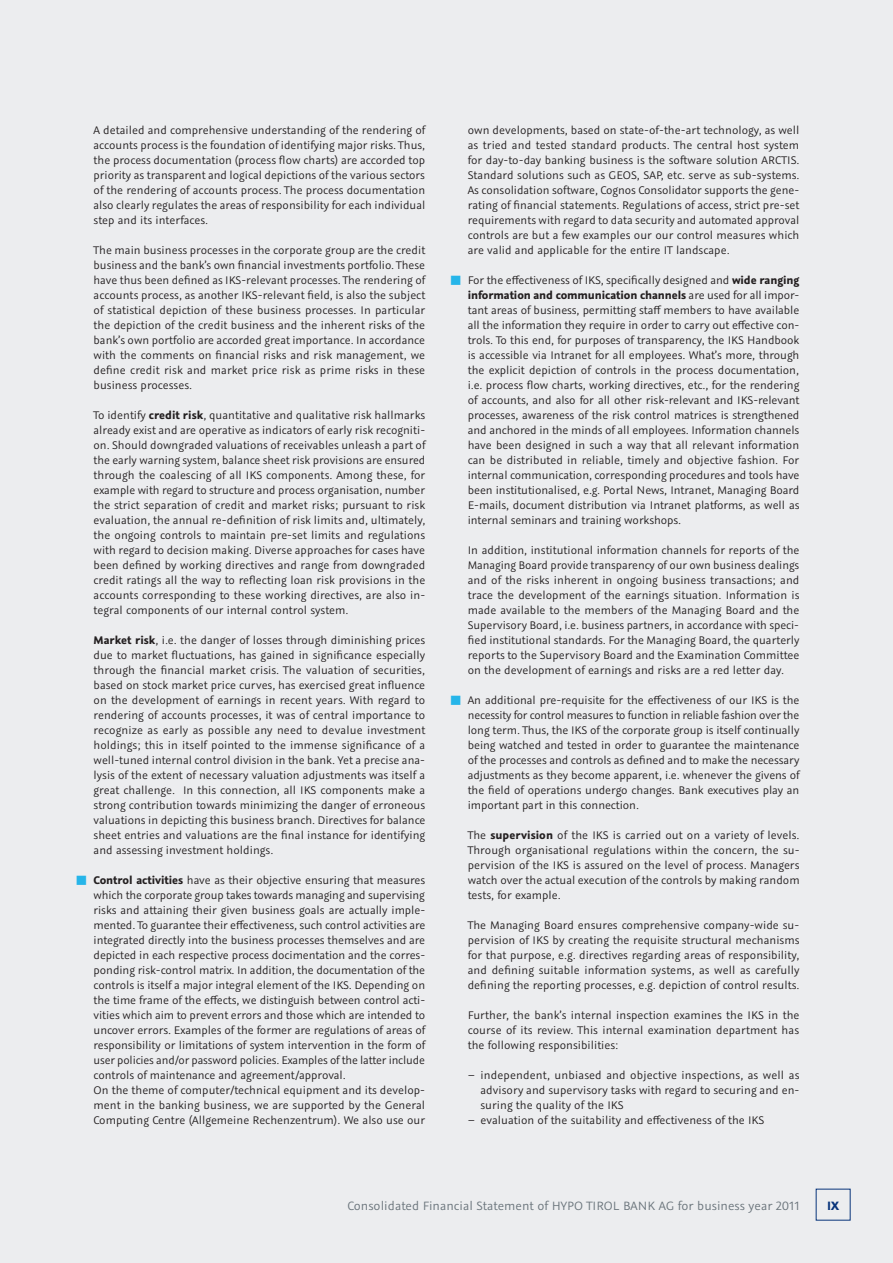
<style>
.page{position:relative;width:893px;height:1263px;background:#ecedef}
.page>*{position:absolute;margin:0;border:0;box-sizing:border-box;transform-origin:0 0}
.t1{font:13.5px "Graublau Sans";letter-spacing:.005em;color:#6a747b}
.t2{font:700 13.5px "Graublau Sans";color:#08347b}
.t3{font:12.3px/15px "Graublau Sans";letter-spacing:-.005em;color:#231f20;text-align:justify}
.s1{font-weight:700}
.s2{color:#26b5e9}
</style>
<div class="page">
<p class="t3" style="left:94px;top:123px;width:333px">A detailed and comprehensive understanding of the rendering of accounts process is the foundation of identifying major risks. Thus, the process documentation (process flow charts) are accorded top priority as transparent and logical depictions of the various sectors of the rendering of accounts process. The process documentation also clearly regulates the areas of responsibility for each individual step and its interfaces.</p>
<p class="t3" style="left:94px;top:243px;width:333px">The main business processes in the corporate group are the credit business and the bank’s own financial investments portfolio. These have thus been defined as IKS-relevant processes. The rendering of accounts process, as another IKS-relevant field, is also the subject of statistical depiction of these business processes. In particular the depiction of the credit business and the inherent risks of the bank’s own portfolio are accorded great importance. In accordance with the comments on financial risks and risk management, we define credit risk and market price risk as prime risks in these business processes.</p>
<p class="t3" style="left:94px;top:408px;width:333px">To identify <span class="s1">credit risk</span>, quantitative and qualitative risk hallmarks already exist and are operative as indicators of early risk recogniti&shy;on. Should downgraded valuations of receivables unleash a part of the early warning system, balance sheet risk provisions are ensured through the coalescing of all IKS components. Among these, for example with regard to structure and process organisation, number the strict separation of credit and market risks; pursuant to risk evaluation, the annual re-definition of risk limits and, ultimately, the ongoing controls to maintain pre-set limits and regulations with regard to decision making. Diverse approaches for cases have been defined by working directives and range from downgraded credit ratings all the way to reflecting loan risk provisions in the accounts corresponding to these working directives, are also in&shy;tegral components of our internal control system.</p>
<p class="t3" style="left:94px;top:633px;width:333px"><span class="s1">Market risk</span>, i.e. the danger of losses through diminishing prices due to market fluctuations, has gained in significance especially through the financial market crisis. The valuation of securities, based on stock market price curves, has exercised great influence on the development of earnings in recent years. With regard to rendering of accounts processes, it was of central importance to recognize as early as possible any need to devalue investment holdings; this in itself pointed to the immense significance of a well-tuned internal control division in the bank. Yet a precise ana&shy;lysis of the extent of necessary valuation adjustments was itself a great challenge. In this connection, all IKS components make a strong contribution towards minimizing the danger of erroneous valuations in depicting this business branch. Directives for balance sheet entries and valuations are the final instance for identifying and assessing investment holdings.</p>
<p class="t3" style="left:94px;top:873px;width:333px;text-align:left;text-indent:-17px"><span class="s2">█</span> <span class="s1">Control activities</span> have as their objective ensuring that measures which the corporate group takes towards managing and supervising risks and attaining their given business goals are actually imple&shy;mented. To guarantee their effectiveness, such control activities are integrated directly into the business processes themselves and are depicted in each respective process docimentation and the corres&shy;ponding risk-control matrix. In addition, the documentation of the controls is itself a major integral element of the IKS. Depending on the time frame of the effects, we distinguish between control acti&shy;vities which aim to prevent errors and those which are intended to uncover errors. Examples of the former are regulations of areas of responsibility or limitations of system intervention in the form of user policies and/or password policies. Examples of the latter include controls of maintenance and agreement/approval.<br>On the theme of computer/technical equipment and its develop&shy;ment in the banking business, we are supported by the General Computing Centre (Allgemeine Rechenzentrum). We also use our</p>
<p class="t3" style="left:468px;top:123px;width:333px">own developments, based on state-of-the-art technology, as well as tried and tested standard products. The central host system for day-to-day banking business is the software solution ARCTIS.<br>Standard solutions such as GEOS, SAP, etc. serve as sub-systems.<br>As consolidation software, Cognos Consolidator supports the gene&shy;rating of financial statements. Regulations of access, strict pre-set requirements with regard to data security and automated approval controls are but a few examples our our control measures which are valid and applicable for the entire IT landscape.</p>
<p class="t3" style="left:468px;top:273px;width:333px;text-indent:-17px"><span class="s2">█</span> For the effectiveness of IKS, specifically designed and <span class="s1">wide ranging information and communication channels</span> are used for all impor&shy;tant areas of business, permitting staff members to have available all the information they require in order to carry out effective con&shy;trols. To this end, for purposes of transparency, the IKS Handbook is accessible via Intranet for all employees. What’s more, through the explicit depiction of controls in the process documentation, i.e. process flow charts, working directives, etc., for the rendering of accounts, and also for all other risk-relevant and IKS-relevant processes, awareness of the risk control matrices is strengthened and anchored in the minds of all employees. Information channels have been designed in such a way that all relevant information can be distributed in reliable, timely and objective fashion. For internal communication, corresponding procedures and tools have been institutionalised, e.g. Portal News, Intranet, Managing Board E-mails, document distribution via Intranet platforms, as well as internal seminars and training workshops.</p>
<p class="t3" style="left:468px;top:543px;width:333px">In addition, institutional information channels for reports of the Managing Board provide transparency of our own business dealings and of the risks inherent in ongoing business transactions; and trace the development of the earnings situation. Information is made available to the members of the Managing Board and the Supervisory Board, i.e. business partners, in accordance with speci&shy;fied institutional standards. For the Managing Board, the quarterly reports to the Supervisory Board and the Examination Committee on the development of earnings and risks are a red letter day.</p>
<p class="t3" style="left:468px;top:693px;width:333px;text-indent:-17px"><span class="s2">█</span> An additional pre-requisite for the effectiveness of our IKS is the necessity for control measures to function in reliable fashion over the long term. Thus, the IKS of the corporate group is itself continually being watched and tested in order to guarantee the maintenance of the processes and controls as defined and to make the necessary adjustments as they become apparent, i.e. whenever the givens of the field of operations undergo changes. Bank executives play an important part in this connection.</p>
<p class="t3" style="left:468px;top:828px;width:333px">The <span class="s1">supervision</span> of the IKS is carried out on a variety of levels.<br>Through organisational regulations within the concern, the su&shy;pervision of the IKS is assured on the level of process. Managers watch over the actual execution of the controls by making random tests, for example.</p>
<p class="t3" style="left:468px;top:918px;width:333px">The Managing Board ensures comprehensive company-wide su&shy;pervision of IKS by creating the requisite structural mechanisms for that purpose, e.g. directives regarding areas of responsibility, and defining suitable information systems, as well as carefully defining the reporting processes, e.g. depiction of control results.</p>
<p class="t3" style="left:468px;top:1008px;width:333px">Further, the bank’s internal inspection examines the IKS in the course of its review. This internal examination department has the following responsibilities:</p>
<p class="t3" style="left:480px;top:1068px;width:320px;text-indent:-13px">– independent, unbiased and objective inspections, as well as advisory and supervisory tasks with regard to securing and en&shy;suring the quality of the IKS</p>
<p class="t3" style="left:468px;top:1113px;width:298px">– evaluation of the suitability and effectiveness of the IKS</p>
<p class="t1" style="left:348px;top:1198px;width:453px">Consolidated Financial Statement of HYPO TIROL BANK AG for business year 2011</p>
<p class="t2" style="left:827px;top:1197px;width:13px">IX</p>
</div>
